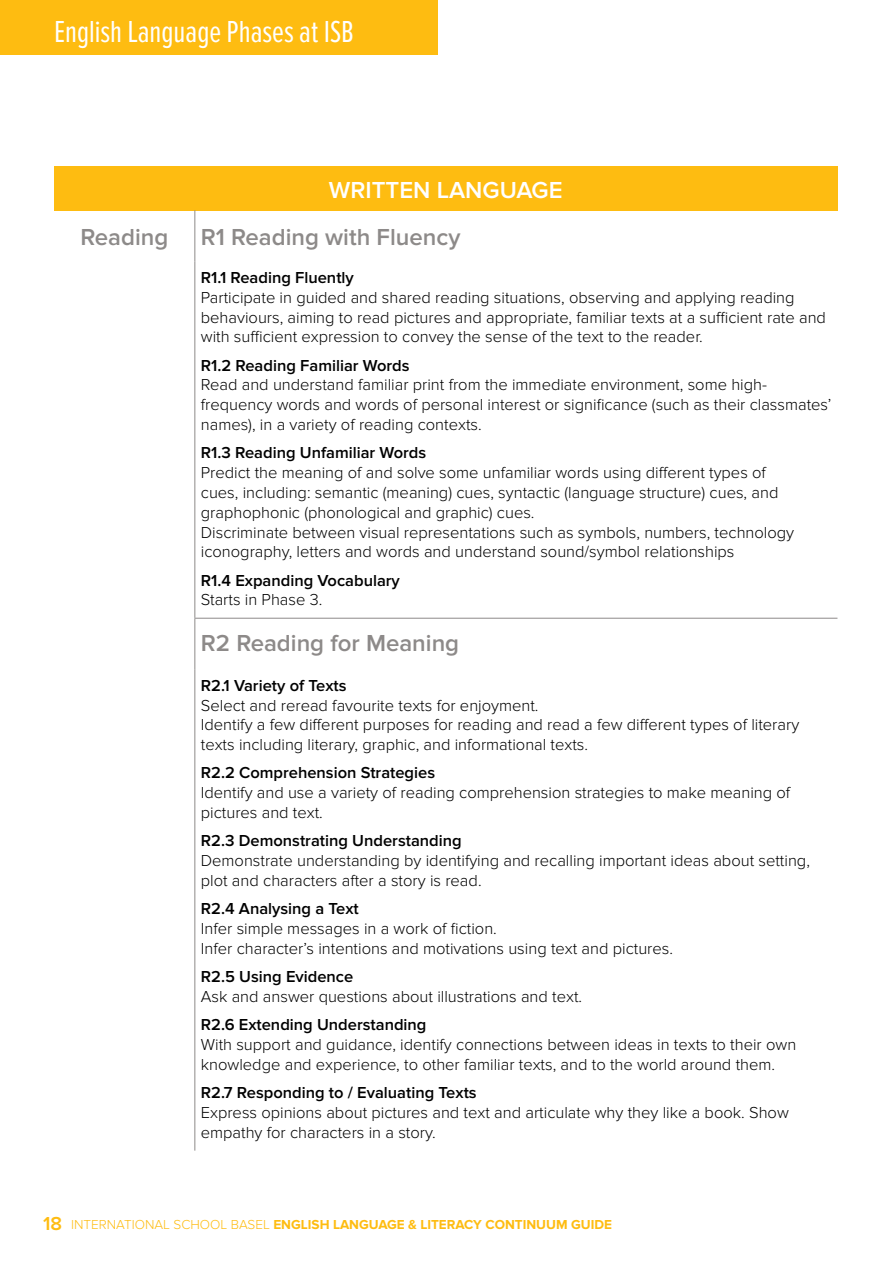
<style>
.page{position:relative;width:893px;height:1263px;background:#fff}
.page>*{position:absolute;margin:0;border:0;box-sizing:border-box;transform-origin:0 0}
.t1{font:31.5px "Proxima Nova Ex Cn";color:#fff}
.t2{font:600 24px "Proxima Nova";color:#8d8a89}
.t3{font:600 24px "Proxima Nova";color:#fff}
.t4{font:300 16.5px/19.8px "Proxima Nova";color:#000}
.t5{font:600 16.5px "Proxima Nova";color:#000}
.t6{font:700 13.5px "Proxima Nova";color:#febc11}
.s1{font-weight:600;font-size:19.5px}
.s2{font-weight:300}
</style>
<div class="page">
<div style="left:0;top:0;width:438px;height:54px;background:#febc11"></div>
<div style="left:54px;top:166px;width:783px;height:44px;background:#febc11"></div>
<hr style="left:194px;top:210px;width:1px;height:51px;background:#8d8a89">
<hr style="left:194px;top:261px;width:1px;height:357px;background:#8d8a89">
<hr style="left:194px;top:619px;width:1px;height:50px;background:#8d8a89">
<hr style="left:194px;top:669px;width:1px;height:481px;background:#8d8a89">
<hr style="left:194px;top:618px;width:643px;height:1px;background:#8d8a89">
<h1 class="t1" style="left:54px;top:14px;width:301px">English Language Phases at ISB</h1>
<h2 class="t3" style="left:329px;top:176px;width:235px">WRITTEN LANGUAGE</h2>
<h2 class="t2" style="left:80px;top:223px;width:89px">Reading</h2>
<h2 class="t2" style="left:201px;top:223px;width:261px">R1 Reading with Fluency</h2>
<p class="t5" style="left:201px;top:268px;width:155px">R1.1 Reading Fluently</p>
<p class="t4" style="left:201px;top:287px;width:627px">Participate in guided and shared reading situations, observing and applying reading behaviours, aiming to read pictures and appropriate, familiar texts at a sufficient rate and with sufficient expression to convey the sense of the text to the reader.</p>
<p class="t5" style="left:201px;top:356px;width:210px">R1.2 Reading Familiar Words</p>
<p class="t4" style="left:201px;top:375px;width:632px">Read and understand familiar print from the immediate environment, some high&shy;frequency words and words of personal interest or significance (such as their classmates’ names), in a variety of reading contexts.</p>
<p class="t5" style="left:201px;top:443px;width:227px">R1.3 Reading Unfamiliar Words</p>
<p class="t4" style="left:201px;top:463px;width:595px">Predict the meaning of and solve some unfamiliar words using different types of cues, including: semantic (meaning) cues, syntactic (language structure) cues, and graphophonic (phonological and graphic) cues.<br>Discriminate between visual representations such as symbols, numbers, technology iconography, letters and words and understand sound/symbol relationships</p>
<p class="t5" style="left:201px;top:571px;width:201px">R1.4 Expanding Vocabulary</p>
<p class="t4" style="left:201px;top:590px;width:123px">Starts in Phase 3.</p>
<h2 class="t2" style="left:201px;top:629px;width:260px">R2 Reading for Meaning</h2>
<p class="t5" style="left:201px;top:676px;width:147px">R2.1 Variety of Texts</p>
<p class="t4" style="left:201px;top:695px;width:600px">Select and reread favourite texts for enjoyment.<br>Identify a few different purposes for reading and read a few different types of literary texts including literary, graphic, and informational texts.</p>
<p class="t5" style="left:201px;top:763px;width:236px">R2.2 Comprehension Strategies</p>
<p class="t4" style="left:201px;top:783px;width:591px">Identify and use a variety of reading comprehension strategies to make meaning of pictures and text.</p>
<p class="t5" style="left:201px;top:831px;width:262px">R2.3 Demonstrating Understanding</p>
<p class="t4" style="left:201px;top:851px;width:611px">Demonstrate understanding by identifying and recalling important ideas about setting, plot and characters after a story is read.</p>
<p class="t5" style="left:201px;top:899px;width:160px">R2.4 Analysing a Text</p>
<p class="t4" style="left:201px;top:919px;width:474px">Infer simple messages in a work of fiction.<br>Infer character’s intentions and motivations using text and pictures.</p>
<p class="t5" style="left:201px;top:967px;width:154px">R2.5 Using Evidence</p>
<p class="t4" style="left:201px;top:987px;width:383px">Ask and answer questions about illustrations and text.</p>
<p class="t5" style="left:201px;top:1015px;width:227px">R2.6 Extending Understanding</p>
<p class="t4" style="left:201px;top:1035px;width:597px">With support and guidance, identify connections between ideas in texts to their own knowledge and experience, to other familiar texts, and to the world around them.</p>
<p class="t5" style="left:201px;top:1083px;width:277px">R2.7 Responding to / Evaluating Texts</p>
<p class="t4" style="left:201px;top:1103px;width:589px">Express opinions about pictures and text and articulate why they like a book. Show empathy for characters in a story.</p>
<p class="t6" style="left:43px;top:1216px;width:570px"><span class="s1">18</span> <span class="s2">INTERNATIONAL SCHOOL BASEL</span> ENGLISH LANGUAGE &amp; LITERACY CONTINUUM GUIDE</p>
</div>
